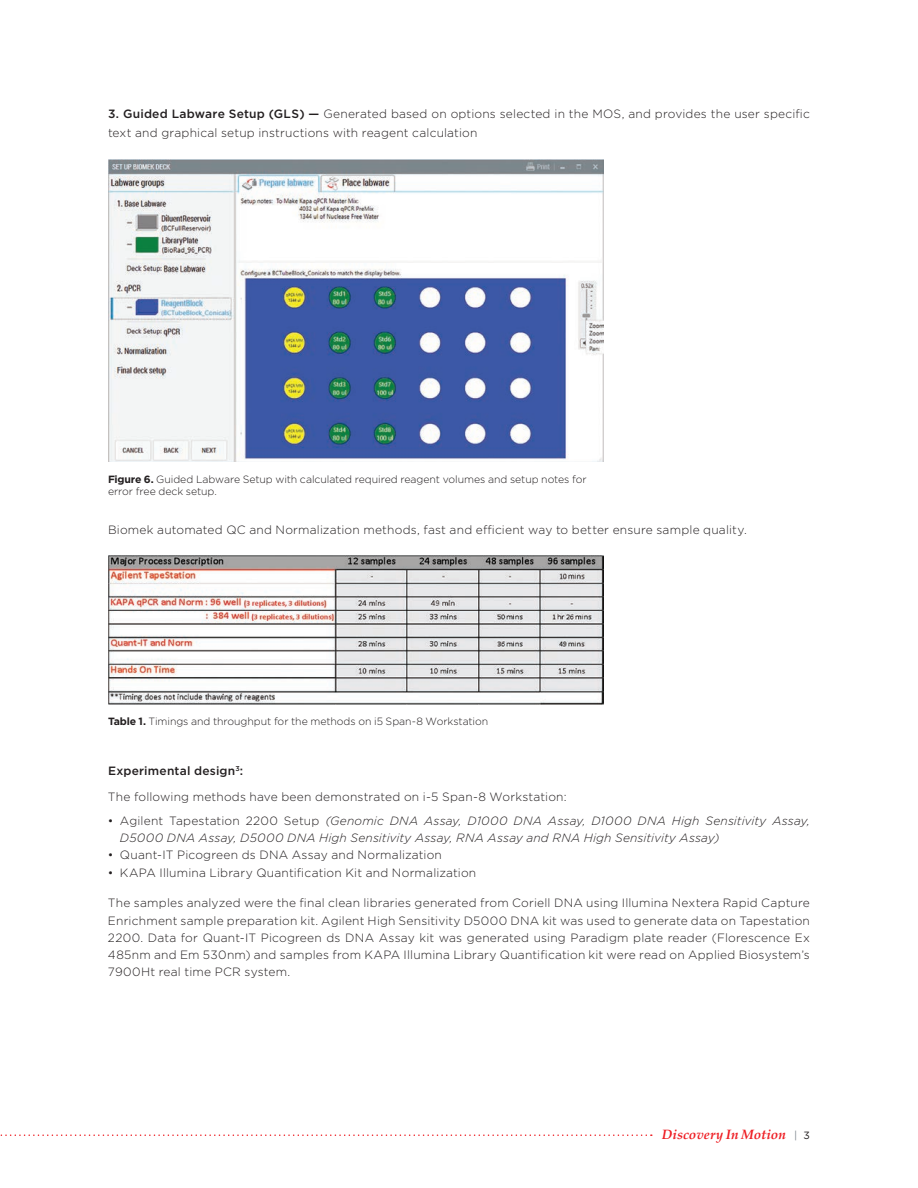
<style>
.page{position:relative;width:918px;height:1188px;background:#fff}
.page>*{position:absolute;margin:0;border:0;box-sizing:border-box;transform-origin:0 0}
.t1{font:italic 700 13.5px "Palatino Linotype";color:#ee1d23}
.t2{font:300 12px/17.2px "Gotham";letter-spacing:.015em;color:#231f20}
.t3{font:italic 300 12px/17.2px "Gotham";letter-spacing:.015em;color:#231f20}
.t4{font:300 10.5px/12.6px "Gotham";letter-spacing:-.005em;color:#231f20}
.s1{font-weight:500}
.s2{font-weight:700}
.s3{font-style:normal}
.s4{font-family:"Gotham";font-weight:400;font-style:normal;font-size:10.5px;color:#7e868d}
.s5{font-family:"Gotham";font-weight:400;font-style:normal;font-size:10.5px;color:#231f20}
</style>
<div class="page">
<svg style="left:0;top:1134px;width:652px;height:2px"></svg>
<img style="left:109px;top:160px;width:495px;height:302px">
<img style="left:109px;top:555px;width:495px;height:150px">
<p class="t2" style="left:108px;top:103px;width:704px;line-height:19.5px"><span class="s1">3. Guided Labware Setup (GLS) —</span> Generated based on options selected in the MOS, and provides the user specific text and graphical setup instructions with reagent calculation</p>
<p class="t4" style="left:108px;top:472px;width:480px"><span class="s2">Figure 6.</span> Guided Labware Setup with calculated required reagent volumes and setup notes for error free deck setup.</p>
<p class="t2" style="left:108px;top:521px;width:640px">Biomek automated QC and Normalization methods, fast and efficient way to better ensure sample quality.</p>
<p class="t4" style="left:108px;top:715px;width:382px"><span class="s2">Table 1.</span> Timings and throughput for the methods on i5 Span-8 Workstation</p>
<p class="t2" style="left:108px;top:757px;width:460px;line-height:26.2px"><span class="s1">Experimental design</span><sup>3</sup><span class="s1">:<br></span>The following methods have been demonstrated on i-5 Span-8 Workstation:</p>
<p class="t3" style="left:120px;top:812px;width:692px;text-indent:-12px"><span class="s3">• Agilent Tapestation 2200 Setup</span> (Genomic DNA Assay, D1000 DNA Assay, D1000 DNA High Sensitivity Assay,<br>D5000 DNA Assay, D5000 DNA High Sensitivity Assay, RNA Assay and RNA High Sensitivity Assay)</p>
<p class="t2" style="left:108px;top:846px;width:335px">• Quant-IT Picogreen ds DNA Assay and Normalization</p>
<p class="t2" style="left:108px;top:863px;width:370px">• KAPA Illumina Library Quantification Kit and Normalization</p>
<p class="t2" style="left:108px;top:894px;width:703px;text-align:justify">The samples analyzed were the final clean libraries generated from Coriell DNA using Illumina Nextera Rapid Capture Enrichment sample preparation kit. Agilent High Sensitivity D5000 DNA kit was used to generate data on Tapestation 2200. Data for Quant-IT Picogreen ds DNA Assay kit was generated using Paradigm plate reader (Florescence Ex 485nm and Em 530nm) and samples from KAPA Illumina Library Quantification kit were read on Applied Biosystem’s 7900Ht real time PCR system.</p>
<p class="t1" style="left:662px;top:1124px;width:150px">Discovery In Motion <span class="s4">|</span> <span class="s5">3</span></p>
</div>
